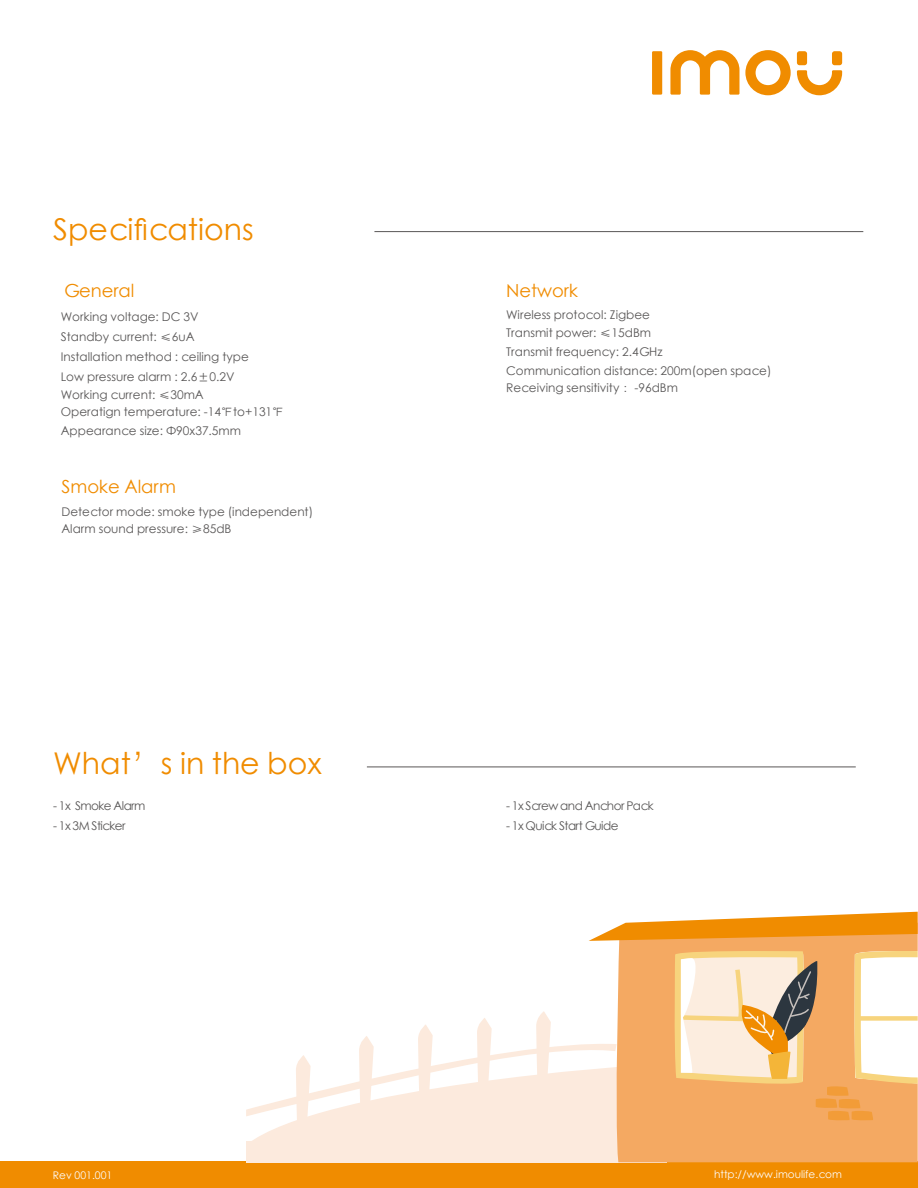
<style>
.page{position:relative;width:918px;height:1188px;background:#fff}
.page>*{position:absolute;margin:0;border:0;box-sizing:border-box;transform-origin:0 0}
.t1{font:30px "ST Xihei";color:#f08c00}
.t2{font:18px "ST Xihei";color:#f08c00}
.t3{font:12px/20.4px "ST Xihei";color:#595757}
.t4{font:12px "ST Xihei";letter-spacing:-.05em;color:#595757}
.t5{font:10.5px "ST Xihei";color:#fdfdfe}
</style>
<div class="page">
<hr style="left:374px;top:231px;width:489px;height:1px;background:#595757">
<div style="left:0;top:1161px;width:918px;height:27px;background:#f08c00"></div>
<hr style="left:367px;top:767px;width:489px;height:1px;background:#595757">
<div style="left:652px;top:51px;width:10px;height:44px;background:#f08c00"></div>
<div style="left:797px;top:51px;width:10px;height:14px;background:#f08c00;border-radius:3px"></div>
<div style="left:832px;top:51px;width:10px;height:14px;background:#f08c00;border-radius:3px"></div>
<svg style="left:797px;top:70px;width:45px;height:26px"></svg>
<svg style="left:670px;top:50px;width:121px;height:45px"></svg>
<div style="left:246px;top:1141px;width:421px;height:21px;background:#fceadd"></div>
<div style="left:617px;top:1148px;width:301px;height:14px;background:#f4a962"></div>
<svg style="left:246px;top:912px;width:672px;height:236px"></svg>
<h1 class="t1" style="left:53px;top:208px;width:202px">Specifications</h1>
<h2 class="t2" style="left:63px;top:277px;width:73px">General</h2>
<p class="t3" style="left:61px;top:306px;width:139px">Working voltage: DC 3V</p>
<h2 class="t2" style="left:506px;top:277px;width:74px">Network</h2>
<p class="t3" style="left:506px;top:304px;width:145px">Wireless protocol: Zigbee</p>
<p class="t3" style="left:61px;top:326px;width:136px">Standby current: ≤6uA</p>
<p class="t3" style="left:506px;top:322px;width:147px">Transmit power: ≤15dBm</p>
<p class="t3" style="left:61px;top:346px;width:190px">Installation method : ceiling type<br>Low pressure alarm : 2.6±0.2V</p>
<p class="t3" style="left:61px;top:385px;width:225px;line-height:17.7px">Working current: ≤30mA<br>Operatign temperature: -14℉to+131℉</p>
<p class="t3" style="left:61px;top:420px;width:182px">Appearance size: Φ90x37.5mm</p>
<h2 class="t2" style="left:62px;top:474px;width:116px">Smoke Alarm</h2>
<p class="t3" style="left:61px;top:503px;width:253px;line-height:17.4px">Detector mode: smoke type (independent)<br>Alarm sound pressure: ≥85dB</p>
<h1 class="t1" style="left:53px;top:742px;width:270px">What’s in the box</h1>
<p class="t4" style="left:53px;top:797px;width:94px">- 1x Smoke Alarm</p>
<p class="t4" style="left:53px;top:817px;width:74px">- 1x 3M Sticker</p>
<p class="t3" style="left:506px;top:341px;width:158px">Transmit frequency: 2.4GHz</p>
<p class="t3" style="left:506px;top:360px;width:267px">Communication distance: 200m(open space)</p>
<p class="t3" style="left:506px;top:378px;width:173px">Receiving sensitivity ：-96dBm</p>
<p class="t4" style="left:506px;top:797px;width:149px">- 1x Screw and Anchor Pack</p>
<p class="t4" style="left:506px;top:817px;width:114px">- 1x Quick Start Guide</p>
<p class="t5" style="left:53px;top:1168px;width:61px">Rev 001.001</p>
<p class="t5" style="left:714px;top:1167px;width:129px">http://www.imoulife.com</p>
</div>
